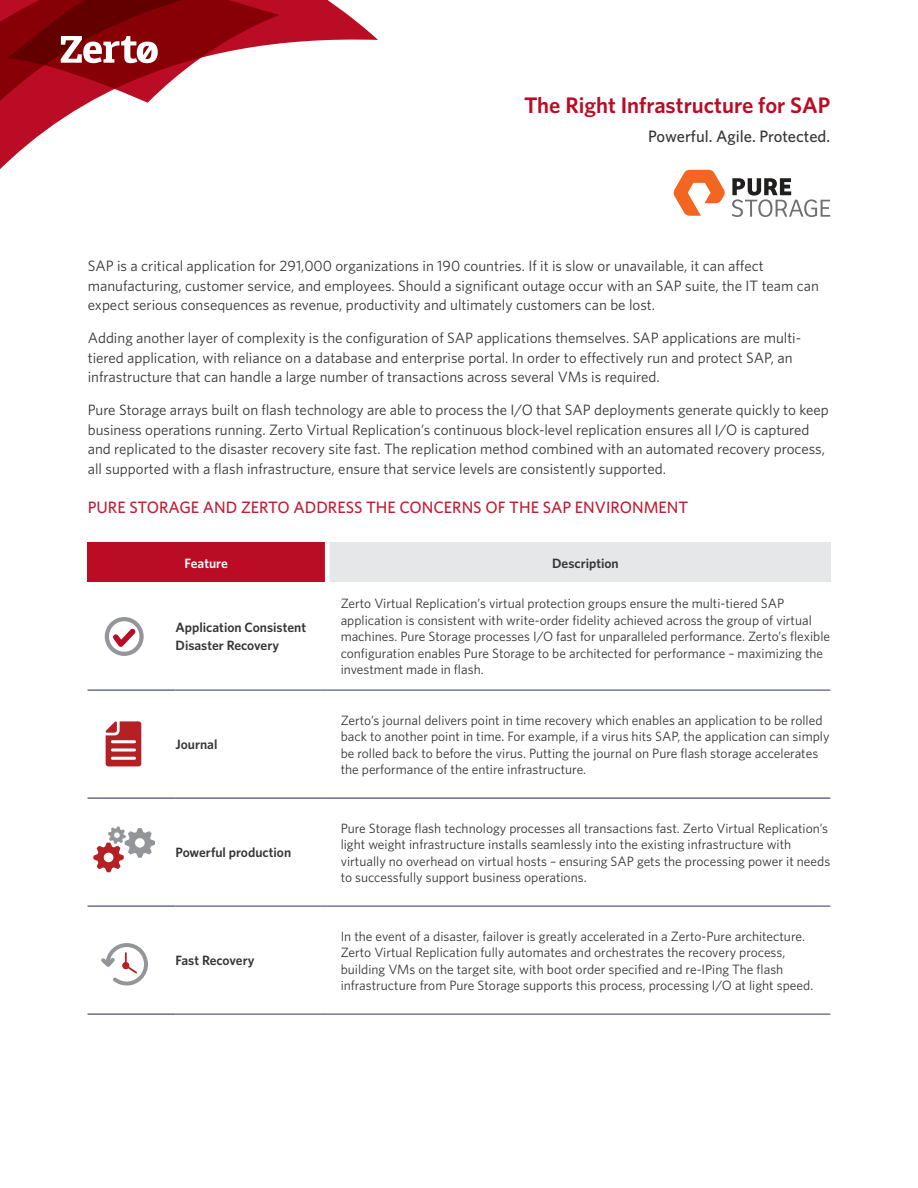
<style>
.page{position:relative;width:918px;height:1188px;background:#fff}
.page>*{position:absolute;margin:0;border:0;box-sizing:border-box;transform-origin:0 0}
.t1{font:600 22.5px "Whitney";color:#ba0c25}
.t2{font:500 16.5px "Whitney";color:#bf1d34}
.t3{font:500 16.5px "Whitney";color:#363536}
.Body{font:15px/19.5px "Whitney";color:#363536}
.TABLE_body{font:13.5px/16.5px "Whitney";color:#363536}
.TABLE_H2{font:600 13.5px/18px "Whitney";color:#363536}
.TABLE_body-2{font:600 13.5px "Whitney";color:#363536}
.TABLE_body-3{font:600 13.5px "Whitney";color:#fff}
</style>
<div class="page">
<svg style="left:0;top:9px;width:378px;height:160px"></svg>
<svg style="left:0;top:0;width:340px;height:164px"></svg>
<svg style="left:7px;top:0;width:273px;height:103px"></svg>
<div style="left:88px;top:542px;width:239px;height:40px;background:#ba0c25"></div>
<div style="left:327px;top:542px;width:503px;height:40px;background:#e6e7e9"></div>
<hr style="left:88px;top:690px;width:88px;height:1px;background:#1f2549">
<hr style="left:88px;top:798px;width:88px;height:1px;background:#1f2549">
<hr style="left:176px;top:798px;width:151px;height:1px;background:#1f2549">
<hr style="left:327px;top:798px;width:503px;height:1px;background:#1f2549">
<hr style="left:88px;top:906px;width:88px;height:1px;background:#1f2549">
<hr style="left:88px;top:1014px;width:88px;height:1px;background:#1f2549">
<hr style="left:176px;top:690px;width:151px;height:1px;background:#323556">
<hr style="left:327px;top:690px;width:503px;height:1px;background:#323556">
<hr style="left:176px;top:906px;width:151px;height:1px;background:#323556">
<hr style="left:327px;top:906px;width:503px;height:1px;background:#323556">
<hr style="left:176px;top:1014px;width:151px;height:1px;background:#323556">
<hr style="left:327px;top:1014px;width:503px;height:1px;background:#323556">
<hr style="left:325px;top:542px;width:4px;height:40px;background:#fff">
<svg style="left:105px;top:617px;width:39px;height:39px"></svg>
<svg style="left:105px;top:721px;width:36px;height:45px"></svg>
<hr style="left:112px;top:740px;width:23px;height:3px;background:#fff">
<svg style="left:112px;top:748px;width:23px;height:4px"></svg>
<hr style="left:112px;top:757px;width:23px;height:3px;background:#fff">
<svg style="left:101px;top:943px;width:47px;height:43px"></svg>
<svg style="left:93px;top:826px;width:62px;height:46px"></svg>
<svg style="left:673px;top:170px;width:52px;height:46px"></svg>
<svg style="left:732px;top:178px;width:98px;height:39px"></svg>
<p class="t1" style="left:524px;top:90px;width:308px">The Right Infrastructure for SAP</p>
<p class="t3" style="left:648px;top:125px;width:183px">Powerful. Agile. Protected.</p>
<p class="Body" style="left:88px;top:256px;width:733px">SAP is a critical application for 291,000 organizations in 190 countries. If it is slow or unavailable, it can affect manufacturing, customer service, and employees. Should a significant outage occur with an SAP suite, the IT team can expect serious consequences as revenue, productivity and ultimately customers can be lost.</p>
<p class="Body" style="left:88px;top:328px;width:715px">Adding another layer of complexity is the configuration of SAP applications themselves. SAP applications are multi&shy;tiered application, with reliance on a database and enterprise portal. In order to effectively run and protect SAP, an infrastructure that can handle a large number of transactions across several VMs is required.</p>
<p class="Body" style="left:88px;top:400px;width:743px">Pure Storage arrays built on flash technology are able to process the I/O that SAP deployments generate quickly to keep business operations running. Zerto Virtual Replication’s continuous block-level replication ensures all I/O is captured and replicated to the disaster recovery site fast. The replication method combined with an automated recovery process, all supported with a flash infrastructure, ensure that service levels are consistently supported.</p>
<h1 class="t2" style="left:88px;top:497px;width:602px">PURE STORAGE AND ZERTO ADDRESS THE CONCERNS OF THE SAP ENVIRONMENT</h1>
<p class="TABLE_body-3" style="left:185px;top:554px;width:45px">Feature</p>
<p class="TABLE_body-2" style="left:552px;top:554px;width:68px">Description</p>
<p class="TABLE_H2" style="left:176px;top:619px;width:132px">Application Consistent<br>Disaster Recovery</p>
<p class="TABLE_H2" style="left:176px;top:736px;width:43px">Journal</p>
<p class="TABLE_H2" style="left:176px;top:844px;width:117px">Powerful production</p>
<p class="TABLE_H2" style="left:176px;top:952px;width:80px">Fast Recovery</p>
<p class="TABLE_body" style="left:341px;top:595px;width:491px">Zerto Virtual Replication’s virtual protection groups ensure the multi-tiered SAP application is consistent with write-order fidelity achieved across the group of virtual machines. Pure Storage processes I/O fast for unparalleled performance. Zerto’s flexible configuration enables Pure Storage to be architected for performance – maximizing the investment made in flash.</p>
<p class="TABLE_body" style="left:341px;top:711px;width:490px">Zerto’s journal delivers point in time recovery which enables an application to be rolled back to another point in time. For example, if a virus hits SAP, the application can simply be rolled back to before the virus. Putting the journal on Pure flash storage accelerates the performance of the entire infrastructure.</p>
<p class="TABLE_body" style="left:341px;top:819px;width:491px">Pure Storage flash technology processes all transactions fast. Zerto Virtual Replication’s light weight infrastructure installs seamlessly into the existing infrastructure with virtually no overhead on virtual hosts – ensuring SAP gets the processing power it needs to successfully support business operations.</p>
<p class="TABLE_body" style="left:341px;top:927px;width:474px">In the event of a disaster, failover is greatly accelerated in a Zerto-Pure architecture.<br>Zerto Virtual Replication fully automates and orchestrates the recovery process, building VMs on the target site, with boot order specified and re-IPing The flash infrastructure from Pure Storage supports this process, processing I/O at light speed.</p>
</div>
